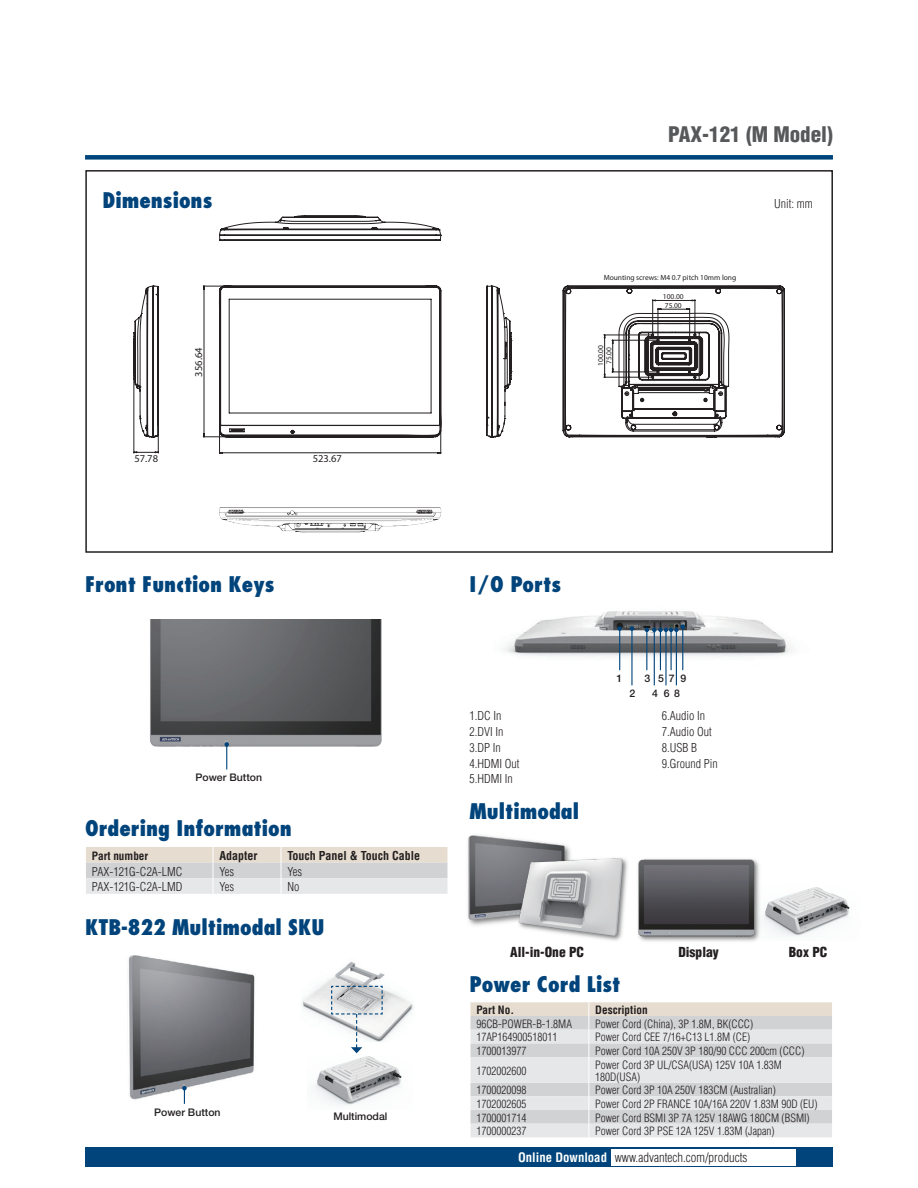
<style>
.page{position:relative;width:918px;height:1188px;background:#fff}
.page>*{position:absolute;margin:0;border:0;box-sizing:border-box;transform-origin:0 0}
.t1{font:800 condensed 21px "Futura";color:#00447b}
.t2{font:900 condensed 21px "Helvetica";color:#57585a}
.t3{font:900 condensed 13.5px "Helvetica";color:#231f20}
.t4{font:300 condensed 12.75px "Helvetica";color:#231f20}
.t5{font:300 condensed 12px/15.9px "Helvetica";color:#231f20}
.t6{font:700 condensed 12px "Helvetica";color:#231f20}
.t7{font:300 condensed 11.25px/12px "Helvetica";color:#231f20}
.t8{font:700 condensed 11.25px "Helvetica";color:#231f20}
.t9{font:500 10.5px/15.1px "Helvetica Neue";color:#231f20;text-align:center}
.t10{font:10.5px "Myriad Pro";color:#231f20}
.t11{font:7.5px/8.6px "Myriad Pro";color:#231f20}
.s1{font-weight:700;color:#fff}
</style>
<div class="page">
<div style="left:85px;top:155px;width:748px;height:5px;background:#00447b"></div>
<div style="left:85px;top:1147px;width:748px;height:20px;background:#00447b"></div>
<div style="left:611px;top:1149px;width:184px;height:16px;background:#fff"></div>
<img style="left:503px;top:611px;width:289px;height:57px">
<hr style="left:619px;top:629px;width:1px;height:41px;background:#00447b">
<svg style="left:617px;top:626px;width:5px;height:5px"></svg>
<hr style="left:631px;top:629px;width:2px;height:56px;background:#00447b">
<svg style="left:630px;top:626px;width:4px;height:5px"></svg>
<hr style="left:646px;top:630px;width:1px;height:40px;background:#00447b">
<hr style="left:654px;top:630px;width:1px;height:55px;background:#00447b">
<hr style="left:660px;top:630px;width:1px;height:40px;background:#00447b">
<hr style="left:671px;top:630px;width:1px;height:40px;background:#00447b">
<hr style="left:682px;top:627px;width:1px;height:43px;background:#00447b">
<hr style="left:665px;top:630px;width:2px;height:55px;background:#00447b">
<hr style="left:676px;top:630px;width:1px;height:55px;background:#00447b">
<svg style="left:645px;top:624px;width:40px;height:8px"></svg>
<div style="left:85px;top:170px;width:748px;height:383px;border:2px solid #231f20"></div>
<svg style="left:86px;top:847px;width:362px;height:47px;background:#dfdcda"></svg>
<img style="left:150px;top:620px;width:232px;height:127px">
<svg style="left:225px;top:742px;width:4px;height:27px"></svg>
<hr style="left:204px;top:286px;width:1px;height:151px;background:#231f20">
<svg style="left:203px;top:431px;width:16px;height:7px"></svg>
<svg style="left:203px;top:286px;width:16px;height:4px"></svg>
<svg style="left:219px;top:285px;width:223px;height:169px"></svg>
<svg style="left:486px;top:285px;width:26px;height:153px"></svg>
<svg style="left:133px;top:285px;width:26px;height:168px"></svg>
<svg style="left:562px;top:285px;width:223px;height:153px"></svg>
<svg style="left:219px;top:216px;width:223px;height:25px"></svg>
<img style="left:219px;top:507px;width:223px;height:26px">
<img style="left:763px;top:887px;width:87px;height:49px">
<img style="left:314px;top:1056px;width:88px;height:49px">
<img style="left:638px;top:859px;width:125px;height:83px">
<img style="left:468px;top:835px;width:103px;height:91px">
<img style="left:514px;top:853px;width:114px;height:88px">
<img style="left:127px;top:955px;width:128px;height:145px">
<svg style="left:182px;top:1086px;width:5px;height:18px"></svg>
<img style="left:301px;top:961px;width:113px;height:93px">
<svg style="left:331px;top:985px;width:52px;height:68px"></svg>
<svg style="left:470px;top:1002px;width:362px;height:135px;background:#deddde"></svg>
<h1 class="t2" style="left:668px;top:121px;width:166px">PAX-121 (M Model)</h1>
<h1 class="t1" style="left:102px;top:187px;width:111px">Dimensions</h1>
<p class="t5" style="left:774px;top:196px;width:40px">Unit: mm</p>
<p class="t11" style="left:604px;top:274px;width:134px">Mounting screws: M4 0.7 pitch 10mm long</p>
<p class="t11" style="left:663px;top:292px;width:22px">100.00</p>
<p class="t10" style="left:134px;top:452px;width:25px">57.78</p>
<p class="t10" style="left:192px;top:377px;width:31px;rotate:-90deg">356.64</p>
<p class="t10" style="left:313px;top:452px;width:31px">523.67</p>
<h1 class="t1" style="left:85px;top:571px;width:191px">Front Function Keys</h1>
<p class="t9" style="left:196px;top:770px;width:68px">Power Button</p>
<h1 class="t1" style="left:85px;top:815px;width:208px">Ordering Information</h1>
<p class="t8" style="left:92px;top:849px;width:58px">Part number</p>
<p class="t6" style="left:219px;top:848px;width:40px">Adapter</p>
<p class="t6" style="left:287px;top:848px;width:134px">Touch Panel &amp; Touch Cable</p>
<p class="t5" style="left:92px;top:863px;width:92px">PAX-121G-C2A-LMC</p>
<p class="t5" style="left:219px;top:863px;width:16px">Yes</p>
<p class="t5" style="left:287px;top:863px;width:16px">Yes</p>
<p class="t5" style="left:92px;top:879px;width:92px">PAX-121G-C2A-LMD</p>
<p class="t5" style="left:219px;top:879px;width:16px">Yes</p>
<p class="t5" style="left:287px;top:879px;width:13px">No</p>
<h1 class="t1" style="left:85px;top:914px;width:241px">KTB-822 Multimodal SKU</h1>
<p class="t9" style="left:154px;top:1104px;width:68px">Power Button</p>
<p class="t9" style="left:333px;top:1109px;width:56px">Multimodal</p>
<p class="t11" style="left:596px;top:366px;width:22px;rotate:-90deg">100.00<br>75.00</p>
<p class="t11" style="left:665px;top:301px;width:18px">75.00</p>
<h1 class="t1" style="left:470px;top:571px;width:93px">I/O Ports</h1>
<p class="t9" style="left:617px;top:671px;width:7px">1</p>
<p class="t9" style="left:630px;top:686px;width:7px">2</p>
<p class="t9" style="left:645px;top:671px;width:7px">3</p>
<p class="t9" style="left:658px;top:671px;width:30px">579<br>6 8</p>
<p class="t9" style="left:652px;top:686px;width:7px">4</p>
<p class="t5" style="left:470px;top:708px;width:51px">1.DC In<br>2.DVI In<br>3.DP In<br>4.HDMI Out<br>5.HDMI In</p>
<p class="t5" style="left:662px;top:708px;width:57px">6.Audio In<br>7.Audio Out<br>8.USB B<br>9.Ground Pin</p>
<h1 class="t1" style="left:470px;top:798px;width:111px">Multimodal</h1>
<p class="t3" style="left:510px;top:944px;width:75px">All-in-One PC</p>
<p class="t3" style="left:678px;top:944px;width:42px">Display</p>
<p class="t3" style="left:789px;top:944px;width:40px">Box PC</p>
<h1 class="t1" style="left:470px;top:971px;width:152px">Power Cord List</h1>
<p class="t8" style="left:476px;top:1003px;width:39px">Part No.</p>
<p class="t8" style="left:595px;top:1003px;width:54px">Description</p>
<p class="t7" style="left:476px;top:1018px;width:97px">96CB-POWER-B-1.8MA</p>
<p class="t7" style="left:595px;top:1018px;width:160px">Power Cord (China), 3P 1.8M, BK(CCC)</p>
<p class="t7" style="left:476px;top:1031px;width:83px">17AP164900518011</p>
<p class="t7" style="left:595px;top:1031px;width:156px">Power Cord CEE 7/16+C13 L1.8M (CE)</p>
<p class="t7" style="left:476px;top:1045px;width:51px">1700013977</p>
<p class="t7" style="left:595px;top:1045px;width:211px">Power Cord 10A 250V 3P 180/90 CCC 200cm (CCC)</p>
<p class="t7" style="left:476px;top:1065px;width:51px">1702002600</p>
<p class="t7" style="left:595px;top:1059px;width:188px">Power Cord 3P UL/CSA(USA) 125V 10A 1.83M<br>180D(USA)</p>
<p class="t7" style="left:476px;top:1084px;width:51px">1700020098</p>
<p class="t7" style="left:595px;top:1084px;width:182px">Power Cord 3P 10A 250V 183CM (Australian)</p>
<p class="t7" style="left:476px;top:1098px;width:51px">1702002605</p>
<p class="t7" style="left:595px;top:1098px;width:224px">Power Cord 2P FRANCE 10A/16A 220V 1.83M 90D (EU)</p>
<p class="t7" style="left:476px;top:1112px;width:51px">1700001714</p>
<p class="t7" style="left:595px;top:1112px;width:216px">Power Cord BSMI 3P 7A 125V 18AWG 180CM (BSMI)</p>
<p class="t7" style="left:476px;top:1125px;width:51px">1700000237</p>
<p class="t7" style="left:595px;top:1125px;width:181px">Power Cord 3P PSE 12A 125V 1.83M (Japan)</p>
<p class="t4" style="left:518px;top:1149px;width:231px"><span class="s1">Online Download</span> www.advantech.com/products</p>
</div>
